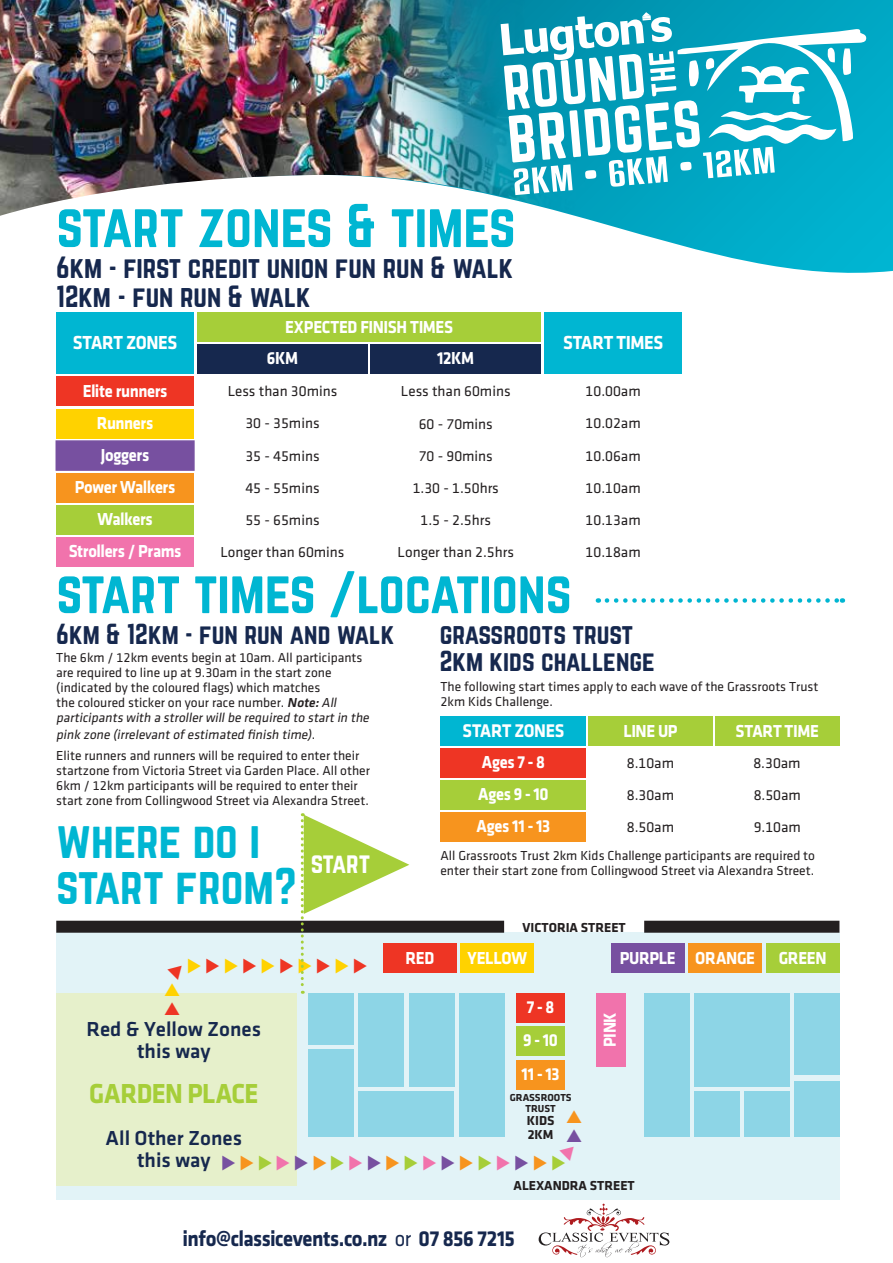
<style>
.page{position:relative;width:893px;height:1263px;background:#fff}
.page>*{position:absolute;margin:0;border:0;box-sizing:border-box;transform-origin:0 0}
.t1{font:54px "Norwester";letter-spacing:-.005em;color:#00b6d2}
.t2{font:52.5px "Norwester";letter-spacing:-.01em;color:#00b6d2}
.t3{font:45.45px/45.5px "Norwester";color:#00b6d2}
.t4{font:700 28.5px "Klavika";letter-spacing:-.02em;color:#a6ce39;scale:.92 1}
.t5{font:27px/28.5px "Norwester";color:#16284e}
.t6{font:25.5px/27px "Norwester";color:#16284e}
.t7{font:25.05px "Norwester";letter-spacing:-.02em;color:#fff}
.t8{font:700 22.5px "Klavika";letter-spacing:-.025em;color:#16284e;scale:.92 1}
.t9{font:21px/22.5px "Klavika Medium TF";color:#16284e;text-align:center}
.t10{font:700 19.65px "Klavika";letter-spacing:-.02em;color:#fff;scale:.92 1}
.t11{font:700 19.05px "Klavika";letter-spacing:-.02em;color:#fff;scale:.92 1}
.t12{font:700 18px/32.1px "Klavika";letter-spacing:-.025em;color:#fff;scale:.92 1}
.t13{font:15px/32.1px "Klavika Regular TF";color:#231f20;text-align:center}
.t14{font:13.5px/15.3px "Klavika Regular TF";color:#231f20}
.t15{font:700 13.5px/13.5px "Klavika";color:#231f20}
.t16{font:700 10.5px/10.5px "Klavika";color:#231f20;text-align:center}
.s1{font-family:"Klavika Medium TF";font-style:italic}
.s2{font-style:italic}
.s3{font-family:"Klavika Regular TF";font-weight:400}
</style>
<div class="page">
<div style="left:56px;top:933px;width:783px;height:267px;background:#e2f3f7"></div>
<svg style="left:672px;top:0;width:221px;height:273px;background:#14b3cd"></svg>
<img style="left:0;top:0;width:674px;height:243px">
<div style="left:56px;top:377px;width:138px;height:29px;background:#ee3524"></div>
<div style="left:56px;top:409px;width:138px;height:29px;background:#ffd200"></div>
<div style="left:56px;top:440px;width:139px;height:31px;background:#7750a0;border:2px solid #7750a0"></div>
<div style="left:56px;top:473px;width:138px;height:29px;background:#f7941e"></div>
<div style="left:56px;top:505px;width:138px;height:29px;background:#a6ce39"></div>
<div style="left:56px;top:537px;width:138px;height:29px;background:#f173ac"></div>
<div style="left:56px;top:313px;width:138px;height:61px;background:#00b6d2"></div>
<div style="left:544px;top:313px;width:138px;height:61px;background:#00b6d2"></div>
<div style="left:197px;top:313px;width:344px;height:29px;background:#a6ce39"></div>
<div style="left:197px;top:345px;width:171px;height:29px;background:#16284e"></div>
<div style="left:370px;top:345px;width:171px;height:29px;background:#16284e"></div>
<svg style="left:501px;top:12px;width:365px;height:183px"></svg>
<svg style="left:607px;top:598px;width:236px;height:5px"></svg>
<div style="left:440px;top:748px;width:146px;height:29px;background:#ee3524"></div>
<div style="left:440px;top:781px;width:146px;height:29px;background:#a6ce39"></div>
<div style="left:440px;top:813px;width:146px;height:29px;background:#f7941e"></div>
<div style="left:460px;top:944px;width:74px;height:29px;background:#ffd200"></div>
<div style="left:516px;top:993px;width:49px;height:29px;background:#ee3524"></div>
<div style="left:516px;top:1026px;width:49px;height:29px;background:#a6ce39"></div>
<div style="left:516px;top:1060px;width:49px;height:29px;background:#f7941e"></div>
<div style="left:596px;top:993px;width:29px;height:74px;background:#f173ac"></div>
<div style="left:766px;top:944px;width:73px;height:29px;background:#a6ce39"></div>
<div style="left:383px;top:944px;width:74px;height:29px;background:#ee3524"></div>
<div style="left:688px;top:944px;width:74px;height:29px;background:#f7941e"></div>
<div style="left:611px;top:944px;width:74px;height:29px;background:#7750a0"></div>
<div style="left:440px;top:716px;width:146px;height:29px;background:#00b6d2"></div>
<div style="left:588px;top:716px;width:125px;height:29px;background:#a6ce39"></div>
<div style="left:715px;top:716px;width:124px;height:29px;background:#a6ce39"></div>
<div style="left:56px;top:921px;width:448px;height:12px;background:#231f20"></div>
<div style="left:644px;top:921px;width:195px;height:12px;background:#231f20"></div>
<div style="left:644px;top:993px;width:45px;height:143px;background:#8dd5e6"></div>
<div style="left:694px;top:1091px;width:45px;height:45px;background:#8dd5e6"></div>
<div style="left:744px;top:1091px;width:45px;height:45px;background:#8dd5e6"></div>
<div style="left:794px;top:1081px;width:45px;height:55px;background:#8dd5e6"></div>
<div style="left:794px;top:993px;width:45px;height:82px;background:#8dd5e6"></div>
<div style="left:694px;top:993px;width:95px;height:93px;background:#8dd5e6"></div>
<div style="left:359px;top:993px;width:45px;height:94px;background:#8dd5e6"></div>
<div style="left:409px;top:993px;width:45px;height:94px;background:#8dd5e6"></div>
<div style="left:309px;top:1049px;width:45px;height:87px;background:#8dd5e6"></div>
<div style="left:309px;top:993px;width:45px;height:51px;background:#8dd5e6"></div>
<div style="left:359px;top:1091px;width:95px;height:45px;background:#8dd5e6"></div>
<div style="left:459px;top:993px;width:45px;height:143px;background:#8dd5e6"></div>
<div style="left:56px;top:993px;width:241px;height:192px;background:#e6f0cb"></div>
<svg style="left:539px;top:1204px;width:130px;height:53px"></svg>
<svg style="left:299px;top:813px;width:110px;height:181px"></svg>
<h1 class="t1" style="left:56px;top:200px;width:461px">START ZONES &amp; TIMES</h1>
<h3 class="t5" style="left:56px;top:254px;width:459px">6KM - FIRST CREDIT UNION FUN RUN &amp; WALK<br>12KM - FUN RUN &amp; WALK</h3>
<h3 class="t12" style="left:267px;top:312px;width:204px;line-height:30.2px;text-indent:18px">EXPECTED FINISH TIMES<br>6KM</h3>
<h3 class="t10" style="left:73px;top:332px;width:115px">START ZONES</h3>
<h3 class="t10" style="left:563px;top:332px;width:110px">START TIMES</h3>
<h3 class="t12" style="left:437px;top:341px;width:42px">12KM</h3>
<h3 class="t12" style="left:69px;top:374px;width:124px;text-align:center">Elite runners<br>Runners<br>Joggers<br>Power Walkers<br>Walkers<br>Strollers / Prams</h3>
<p class="t13" style="left:228px;top:376px;width:111px">Less than 30mins<br>30 - 35mins</p>
<p class="t13" style="left:220px;top:440px;width:126px">35 - 45mins<br>45 - 55mins<br>55 - 65mins<br>Longer than 60mins</p>
<p class="t13" style="left:401px;top:376px;width:111px">Less than 60mins</p>
<p class="t13" style="left:586px;top:376px;width:57px;text-align:justify">10.00am 10.02am 10.06am 10.10am 10.13am 10.18am</p>
<p class="t13" style="left:398px;top:408px;width:118px">60 - 70mins<br>70 - 90mins<br>1.30 - 1.50hrs<br>1.5 - 2.5hrs<br>Longer than 2.5hrs</p>
<h2 class="t2" style="left:56px;top:567px;width:517px">START TIMES /LOCATIONS</h2>
<h3 class="t6" style="left:56px;top:621px;width:340px">6KM &amp; 12KM - FUN RUN AND WALK</h3>
<p class="t14" style="left:56px;top:650px;width:317px">The 6km / 12km events begin at 10am. All participants are required to line up at 9.30am in the start zone (indicated by the coloured flags) which matches<br>the coloured sticker on your race number. <span class="s1">Note:</span><span class="s2">All participants with a strollerwillbe required to start in the pink zone (irrelevant of estimated finish time)</span>.</p>
<p class="t14" style="left:56px;top:748px;width:315px">Elite runners and runners will be required to enter their startzone from Victoria Street via Garden Place. All other 6km / 12km participants will be required to enter their start zone from Collingwood Street via Alexandra Street.</p>
<h3 class="t3" style="left:56px;top:819px;width:242px">WHERE DO I<br>START FROM?</h3>
<h3 class="t7" style="left:311px;top:851px;width:61px">START</h3>
<h3 class="t9" style="left:87px;top:1018px;width:176px">Red &amp; Yellow Zones this way</h3>
<h3 class="t4" style="left:89px;top:1078px;width:186px">GARDEN PLACE</h3>
<h3 class="t9" style="left:106px;top:1126px;width:138px">All Other Zones this way</h3>
<h3 class="t6" style="left:440px;top:621px;width:217px">GRASSROOTS TRUST<br>2KM KIDS CHALLENGE</h3>
<p class="t14" style="left:440px;top:679px;width:379px">The following start times apply to each wave of the Grassroots Trust<br>2km Kids Challenge.</p>
<h3 class="t11" style="left:463px;top:721px;width:112px">START ZONES</h3>
<h3 class="t12" style="left:623px;top:715px;width:60px">LINE UP</h3>
<h3 class="t12" style="left:736px;top:715px;width:92px">START TIME</h3>
<p class="t13" style="left:627px;top:747px;width:49px">8.10am</p>
<p class="t13" style="left:753px;top:747px;width:49px">8.30am</p>
<p class="t13" style="left:627px;top:779px;width:49px">8.30am</p>
<p class="t13" style="left:754px;top:779px;width:49px">8.50am</p>
<p class="t13" style="left:627px;top:811px;width:49px">8.50am</p>
<p class="t13" style="left:754px;top:811px;width:49px">9.10am</p>
<h3 class="t12" style="left:477px;top:746px;width:82px">Ages 7 - 8<br>Ages 9 - 10<br>Ages 11 - 13</h3>
<p class="t14" style="left:440px;top:848px;width:376px">All Grassroots Trust 2km Kids Challenge participants are required to enter their start zone from Collingwood Street via Alexandra Street.</p>
<p class="t15" style="left:523px;top:920px;width:105px">VICTORIA STREET</p>
<h3 class="t12" style="left:405px;top:941px;width:33px">RED</h3>
<h3 class="t12" style="left:620px;top:941px;width:149px">PURPLE ORANGE</h3>
<h3 class="t12" style="left:779px;top:941px;width:53px">GREEN</h3>
<h3 class="t12" style="left:468px;top:941px;width:66px">YELLOW</h3>
<h3 class="t12" style="left:522px;top:990px;width:43px;line-height:33.6px">7 - 8<br>9 - 10<br>11 - 13</h3>
<h3 class="t12" style="left:594px;top:1047px;width:39px;rotate:-90deg">PINK</h3>
<p class="t16" style="left:510px;top:1092px;width:63px">GRASSROOTS<br>TRUST</p>
<p class="t15" style="left:527px;top:1114px;width:29px">KIDS<br>2KM</p>
<p class="t15" style="left:514px;top:1179px;width:123px">ALEXANDRA STREET</p>
<h3 class="t8" style="left:183px;top:1226px;width:363px">info@classicevents.co.nz <span class="s3">or</span> 07 856 7215</h3>
</div>
